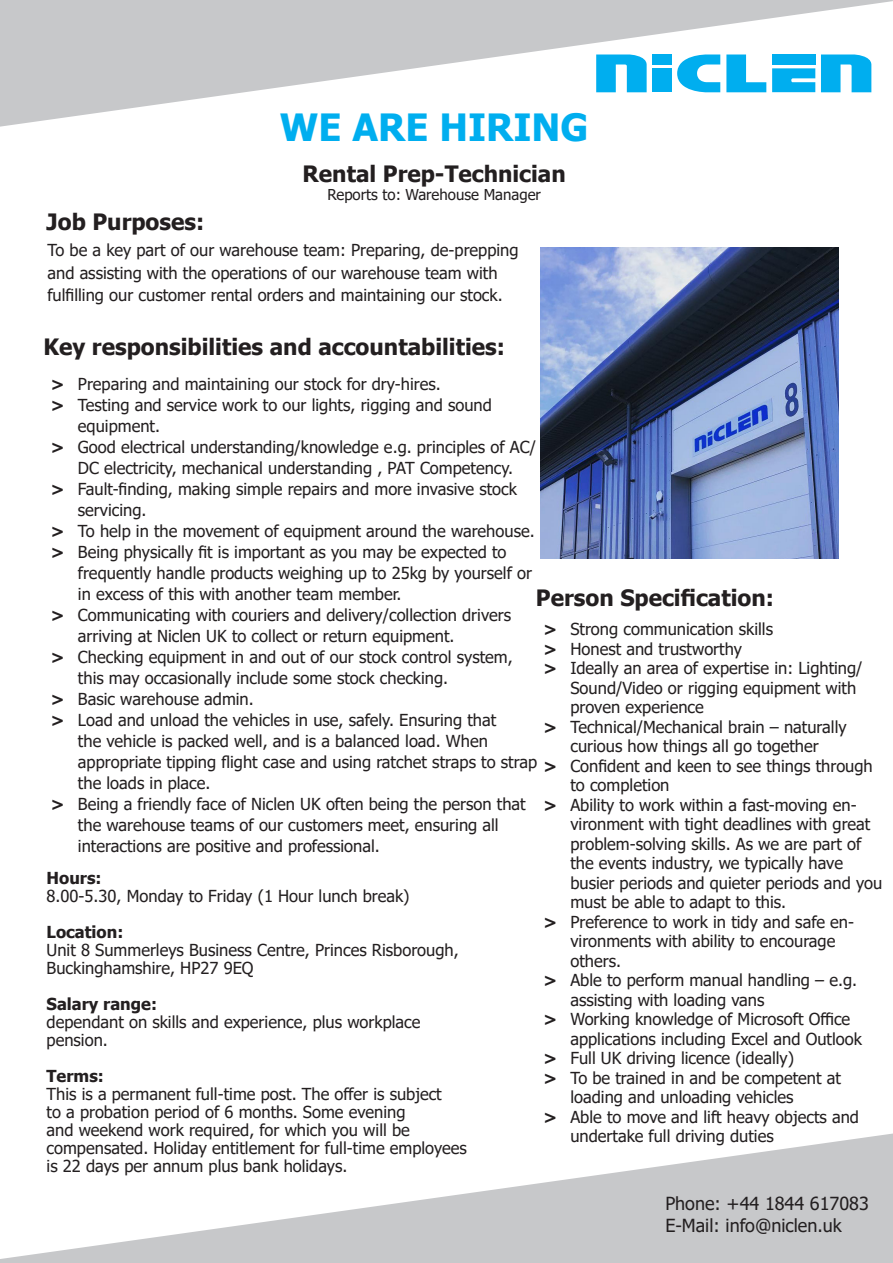
<style>
.page{position:relative;width:893px;height:1263px;background:#fff}
.page>*{position:absolute;margin:0;border:0;box-sizing:border-box;transform-origin:0 0}
.t1{font:700 37.5px "Tahoma";color:#00aeef}
.t2{font:700 22.5px "Tahoma";color:#231f20}
.t3{font:18px/21.6px "Tahoma";color:#231f20}
.t4{font:16.5px/18px "Tahoma";color:#231f20}
.t5{font:700 16.5px "Tahoma";color:#231f20}
.t6{font:15px "Tahoma";color:#231f20}
.s1{font-weight:700}
</style>
<div class="page">
<svg style="left:0;top:0;width:893px;height:127px;fill:#c7c8ca"></svg>
<svg style="left:0;top:1133px;width:893px;height:130px;fill:#c7c8ca"></svg>
<svg style="left:596px;top:54px;width:51px;height:38px"></svg>
<div style="left:652px;top:54px;width:20px;height:11px;background:#00aeef"></div>
<div style="left:652px;top:68px;width:20px;height:24px;background:#00aeef"></div>
<svg style="left:677px;top:54px;width:43px;height:38px"></svg>
<svg style="left:726px;top:54px;width:40px;height:38px"></svg>
<div style="left:772px;top:54px;width:43px;height:11px;background:#00aeef"></div>
<svg style="left:772px;top:68px;width:43px;height:24px"></svg>
<svg style="left:821px;top:54px;width:50px;height:38px"></svg>
<img style="left:541px;top:247px;width:298px;height:311px">
<h1 class="t1" style="left:280px;top:101px;width:310px">WE ARE HIRING</h1>
<h2 class="t2" style="left:47px;top:206px;width:159px">Job Purposes:</h2>
<h2 class="t2" style="left:303px;top:158px;width:265px">Rental Prep-Technician</h2>
<p class="t6" style="left:327px;top:185px;width:215px">Reports to: Warehouse Manager</p>
<p class="t4" style="left:48px;top:240px;width:473px;line-height:22.5px">To be a key part of our warehouse team: Preparing, de-prepping and assisting with the operations of our warehouse team with fulfilling our customer rental orders and maintaining our stock.</p>
<h2 class="t2" style="left:43px;top:331px;width:463px">Key responsibilities and accountabilities:</h2>
<p class="t4" style="left:51px;top:376px;width:391px"><span class="s1">&gt;</span> Preparing and maintaining our stock for dry-hires.</p>
<p class="t4" style="left:51px;top:397px;width:442px"><span class="s1">&gt;</span> Testing and service work to our lights, rigging and sound</p>
<p class="t4" style="left:78px;top:418px;width:84px">equipment.</p>
<p class="t4" style="left:51px;top:439px;width:487px"><span class="s1">&gt;</span> Good electrical understanding/knowledge e.g. principles of AC/</p>
<p class="t4" style="left:78px;top:460px;width:437px">DC electricity, mechanical understanding , PAT Competency.</p>
<p class="t4" style="left:51px;top:481px;width:468px"><span class="s1">&gt;</span> Fault-finding, making simple repairs and more invasive stock</p>
<p class="t4" style="left:78px;top:502px;width:70px">servicing.</p>
<p class="t4" style="left:51px;top:523px;width:485px"><span class="s1">&gt;</span> To help in the movement of equipment around the warehouse.</p>
<p class="t4" style="left:51px;top:544px;width:457px"><span class="s1">&gt;</span> Being physically fit is important as you may be expected to</p>
<p class="t4" style="left:78px;top:565px;width:455px">frequently handle products weighing up to 25kg by yourself or</p>
<p class="t4" style="left:78px;top:586px;width:325px">in excess of this with another team member.</p>
<p class="t4" style="left:51px;top:607px;width:462px"><span class="s1">&gt;</span> Communicating with couriers and delivery/collection drivers</p>
<p class="t4" style="left:78px;top:628px;width:378px">arriving at Niclen UK to collect or return equipment.</p>
<p class="t4" style="left:51px;top:649px;width:463px"><span class="s1">&gt;</span> Checking equipment in and out of our stock control system,</p>
<p class="t4" style="left:78px;top:670px;width:372px">this may occasionally include some stock checking.</p>
<p class="t4" style="left:51px;top:691px;width:204px"><span class="s1">&gt;</span> Basic warehouse admin.</p>
<p class="t4" style="left:51px;top:712px;width:447px"><span class="s1">&gt;</span> Load and unload the vehicles in use, safely. Ensuring that</p>
<p class="t4" style="left:78px;top:733px;width:411px">the vehicle is packed well, and is a balanced load. When</p>
<p class="t4" style="left:78px;top:754px;width:461px">appropriate tipping flight case and using ratchet straps to strap</p>
<p class="t4" style="left:78px;top:775px;width:134px">the loads in place.</p>
<p class="t4" style="left:51px;top:796px;width:476px"><span class="s1">&gt;</span> Being a friendly face of Niclen UK often being the person that</p>
<p class="t4" style="left:78px;top:817px;width:422px">the warehouse teams of our customers meet, ensuring all</p>
<p class="t4" style="left:78px;top:838px;width:303px">interactions are positive and professional.</p>
<h2 class="t2" style="left:536px;top:582px;width:239px">Person Specification:</h2>
<p class="t4" style="left:543px;top:621px;width:231px"><span class="s1">&gt;</span> Strong communication skills</p>
<p class="t4" style="left:543px;top:640px;width:200px"><span class="s1">&gt;</span> Honest and trustworthy</p>
<p class="t4" style="left:543px;top:660px;width:321px"><span class="s1">&gt;</span> Ideally an area of expertise in: Lighting/</p>
<p class="t4" style="left:570px;top:679px;width:287px">Sound/Video or rigging equipment with</p>
<p class="t4" style="left:570px;top:699px;width:135px">proven experience</p>
<p class="t4" style="left:543px;top:718px;width:305px"><span class="s1">&gt;</span> Technical/Mechanical brain – naturally</p>
<p class="t4" style="left:570px;top:738px;width:250px">curious how things all go together</p>
<p class="t4" style="left:543px;top:757px;width:331px"><span class="s1">&gt;</span> Confident and keen to see things through</p>
<p class="t4" style="left:570px;top:777px;width:101px">to completion</p>
<p class="t4" style="left:543px;top:796px;width:315px"><span class="s1">&gt;</span> Ability to work within a fast-moving en-</p>
<p class="t4" style="left:570px;top:816px;width:301px">vironment with tight deadlines with great</p>
<p class="t4" style="left:570px;top:835px;width:292px">problem-solving skills. As we are part of</p>
<p class="t4" style="left:570px;top:855px;width:274px">the events industry, we typically have</p>
<p class="t4" style="left:570px;top:874px;width:313px">busier periods and quieter periods and you</p>
<p class="t4" style="left:570px;top:894px;width:217px">must be able to adapt to this.</p>
<p class="t4" style="left:543px;top:913px;width:312px"><span class="s1">&gt;</span> Preference to work in tidy and safe en-</p>
<p class="t4" style="left:570px;top:933px;width:267px">vironments with ability to encourage</p>
<p class="t4" style="left:570px;top:952px;width:52px">others.</p>
<p class="t4" style="left:543px;top:972px;width:315px"><span class="s1">&gt;</span> Able to perform manual handling – e.g.</p>
<p class="t4" style="left:570px;top:991px;width:196px">assisting with loading vans</p>
<p class="t4" style="left:543px;top:1011px;width:308px"><span class="s1">&gt;</span> Working knowledge of Microsoft Office</p>
<p class="t4" style="left:570px;top:1030px;width:293px">applications including Excel and Outlook</p>
<p class="t4" style="left:543px;top:1050px;width:252px"><span class="s1">&gt;</span> Full UK driving licence (ideally)</p>
<p class="t4" style="left:543px;top:1069px;width:299px"><span class="s1">&gt;</span> To be trained in and be competent at</p>
<p class="t4" style="left:570px;top:1089px;width:225px">loading and unloading vehicles</p>
<p class="t4" style="left:543px;top:1108px;width:317px"><span class="s1">&gt;</span> Able to move and lift heavy objects and</p>
<p class="t4" style="left:570px;top:1128px;width:205px">undertake full driving duties</p>
<p class="t5" style="left:47px;top:867px;width:56px">Hours:</p>
<p class="t4" style="left:47px;top:888px;width:364px">8.00-5.30, Monday to Friday (1 Hour lunch break)</p>
<p class="t5" style="left:47px;top:921px;width:78px">Location:</p>
<p class="t4" style="left:47px;top:942px;width:414px">Unit 8 Summerleys Business Centre, Princes Risborough,<br>Buckinghamshire, HP27 9EQ</p>
<p class="t5" style="left:47px;top:993px;width:112px">Salary range:</p>
<p class="t4" style="left:47px;top:1014px;width:375px">dependant on skills and experience, plus workplace pension.</p>
<p class="t5" style="left:47px;top:1065px;width:59px">Terms:</p>
<p class="t4" style="left:47px;top:1086px;width:422px">This is a permanent full-time post. The offer is subject<br>to a probation period of 6 months. Some evening<br>and weekend work required, for which you will be compensated. Holiday entitlement for full-time employees is 22 days per annum plus bank holidays.</p>
<p class="t3" style="left:665px;top:1194px;width:205px">Phone: +44 1844 617083<br>E-Mail: info@niclen.uk</p>
</div>
